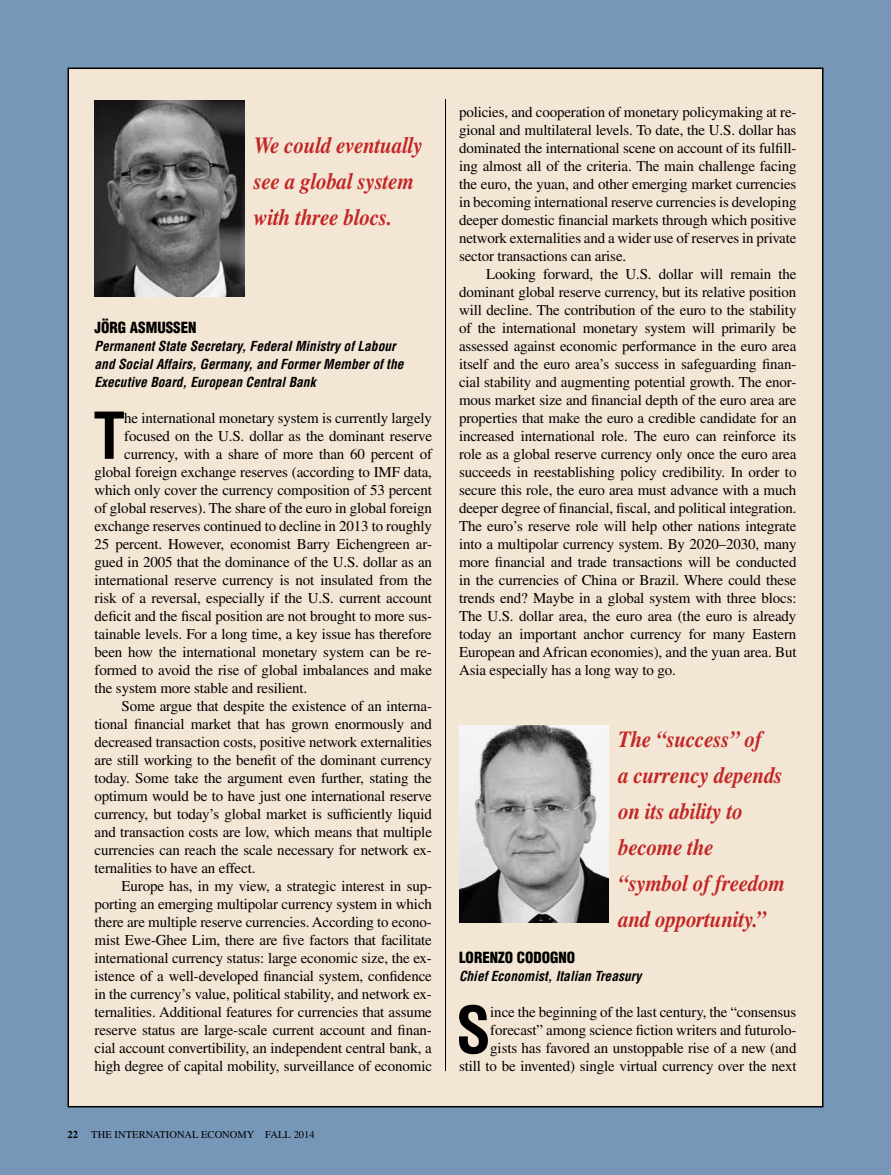
<style>
.page{position:relative;width:891px;height:1175px;background:#fff}
.page>*{position:absolute;margin:0;border:0;box-sizing:border-box;transform-origin:0 0}
.t1{font:700 condensed 63px "Helvetica LT Std";color:#000}
.t2{font:italic 700 23.1px/36px "Times LT Std";letter-spacing:-.01em;color:#c12624;scale:.91 1}
.t3{font:15px/18px "Times LT Std";letter-spacing:-.01em;color:#000;text-align:justify}
.t4{font:900 condensed 15px "Helvetica LT Std";color:#000}
.t5{font:italic 700 condensed 13.5px/18px "Helvetica LT Std";color:#000}
.t6{font:10.5px "Times LT Std";letter-spacing:.005em;color:#000}
.t7{font:700 10.5px "Times LT Std";color:#000}
</style>
<div class="page">
<div style="left:0;top:0;width:891px;height:1174px;background:#7797b9"></div>
<div style="left:68px;top:68px;width:755px;height:1038px;background:#f4e6d5"></div>
<hr style="left:445px;top:99px;width:1px;height:972px;background:#000">
<img style="left:94px;top:100px;width:150px;height:197px">
<img style="left:459px;top:726px;width:150px;height:196px">
<h2 class="t2" style="left:254px;top:127px;width:187px">We could eventually see a global system with three blocs.</h2>
<p class="t4" style="left:94px;top:318px;width:104px">JÖRG ASMUSSEN</p>
<p class="t5" style="left:94px;top:337px;width:311px">Permanent State Secretary, Federal Ministry of Labour and Social Affairs, Germany, and Former Member of the<br>Executive Board, European Central Bank</p>
<h1 class="t1" style="left:93px;top:396px;width:33px">T</h1>
<p class="t3" style="left:124px;top:409px;width:309px">he international monetary system is currently largely</p>
<p class="t3" style="left:124px;top:427px;width:309px">focused on the U.S. dollar as the dominant reserve</p>
<p class="t3" style="left:124px;top:445px;width:309px">currency, with a share of more than 60 percent of</p>
<p class="t3" style="left:95px;top:463px;width:339px">global foreign exchange reserves (according to IMF data,</p>
<p class="t3" style="left:95px;top:481px;width:339px">which only cover the currency composition of 53 percent</p>
<p class="t3" style="left:95px;top:499px;width:339px">of global reserves). The share of the euro in global foreign</p>
<p class="t3" style="left:95px;top:517px;width:339px">exchange reserves continued to decline in 2013 to roughly</p>
<p class="t3" style="left:95px;top:535px;width:339px">25 percent. However, economist Barry Eichengreen ar-</p>
<p class="t3" style="left:95px;top:553px;width:339px">gued in 2005 that the dominance of the U.S. dollar as an</p>
<p class="t3" style="left:95px;top:571px;width:339px">international reserve currency is not insulated from the</p>
<p class="t3" style="left:95px;top:589px;width:339px">risk of a reversal, especially if the U.S. current account</p>
<p class="t3" style="left:95px;top:607px;width:339px">deficit and the fiscal position are not brought to more sus-</p>
<p class="t3" style="left:95px;top:625px;width:339px">tainable levels. For a long time, a key issue has therefore</p>
<p class="t3" style="left:95px;top:643px;width:339px">been how the international monetary system can be re-</p>
<p class="t3" style="left:95px;top:661px;width:339px">formed to avoid the rise of global imbalances and make</p>
<p class="t3" style="left:95px;top:679px;width:214px">the system more stable and resilient.</p>
<p class="t3" style="left:122px;top:697px;width:312px">Some argue that despite the existence of an interna-</p>
<p class="t3" style="left:95px;top:715px;width:339px">tional financial market that has grown enormously and</p>
<p class="t3" style="left:95px;top:733px;width:339px">decreased transaction costs, positive network externalities</p>
<p class="t3" style="left:95px;top:751px;width:339px">are still working to the benefit of the dominant currency</p>
<p class="t3" style="left:95px;top:769px;width:339px">today. Some take the argument even further, stating the</p>
<p class="t3" style="left:95px;top:787px;width:339px">optimum would be to have just one international reserve</p>
<p class="t3" style="left:95px;top:805px;width:339px">currency, but today’s global market is sufficiently liquid</p>
<p class="t3" style="left:95px;top:823px;width:339px">and transaction costs are low, which means that multiple</p>
<p class="t3" style="left:95px;top:841px;width:339px">currencies can reach the scale necessary for network ex-</p>
<p class="t3" style="left:95px;top:859px;width:162px">ternalities to have an effect.</p>
<p class="t3" style="left:122px;top:877px;width:312px">Europe has, in my view, a strategic interest in sup-</p>
<p class="t3" style="left:95px;top:895px;width:339px">porting an emerging multipolar currency system in which</p>
<p class="t3" style="left:95px;top:913px;width:339px">there are multiple reserve currencies. According to econo-</p>
<p class="t3" style="left:95px;top:931px;width:339px">mist Ewe-Ghee Lim, there are five factors that facilitate</p>
<p class="t3" style="left:95px;top:949px;width:339px">international currency status: large economic size, the ex-</p>
<p class="t3" style="left:95px;top:967px;width:339px">istence of a well-developed financial system, confidence</p>
<p class="t3" style="left:95px;top:985px;width:339px">in the currency’s value, political stability, and network ex-</p>
<p class="t3" style="left:95px;top:1003px;width:339px">ternalities. Additional features for currencies that assume</p>
<p class="t3" style="left:95px;top:1021px;width:339px">reserve status are large-scale current account and finan-</p>
<p class="t3" style="left:95px;top:1039px;width:339px">cial account convertibility, an independent central bank, a</p>
<p class="t3" style="left:95px;top:1057px;width:339px">high degree of capital mobility, surveillance of economic</p>
<p class="t7" style="left:68px;top:1128px;width:12px">22</p>
<p class="t6" style="left:91px;top:1128px;width:225px">The International Economy Fall 2014</p>
<p class="t3" style="left:459px;top:103px;width:339px">policies, and cooperation of monetary policymaking at re&shy;gional and multilateral levels. To date, the U.S. dollar has dominated the international scene on account of its fulfill&shy;ing almost all of the criteria. The main challenge facing the euro, the yuan, and other emerging market currencies in becoming international reserve currencies is developing deeper domestic financial markets through which positive network externalities and a wider use of reserves in private sector transactions can arise.</p>
<p class="t3" style="left:459px;top:265px;width:339px;text-indent:27px">Looking forward, the U.S. dollar will remain the dominant global reserve currency, but its relative position will decline. The contribution of the euro to the stability of the international monetary system will primarily be assessed against economic performance in the euro area itself and the euro area’s success in safeguarding finan&shy;cial stability and augmenting potential growth. The enor&shy;mous market size and financial depth of the euro area are properties that make the euro a credible candidate for an increased international role. The euro can reinforce its role as a global reserve currency only once the euro area succeeds in reestablishing policy credibility. In order to secure this role, the euro area must advance with a much deeper degree of financial, fiscal, and political integration.<br>The euro’s reserve role will help other nations integrate into a multipolar currency system. By 2020–2030, many more financial and trade transactions will be conducted in the currencies of China or Brazil. Where could these trends end? Maybe in a global system with three blocs:<br>The U.S. dollar area, the euro area (the euro is already today an important anchor currency for many Eastern European and African economies), and the yuan area. But Asia especially has a long way to go.</p>
<h2 class="t2" style="left:618px;top:721px;width:185px">The “success” of<br>a currency depends on its ability to become the “symbol of freedom and opportunity.”</h2>
<p class="t4" style="left:459px;top:948px;width:118px">LORENZO CODOGNO</p>
<p class="t5" style="left:459px;top:967px;width:184px">Chief Economist, Italian Treasury</p>
<h1 class="t1" style="left:456px;top:990px;width:37px">S</h1>
<p class="t3" style="left:459px;top:1003px;width:339px;text-align:right">ince the beginning of the last century, the “consensus forecast” among science fiction writers and futurolo-<br>gists has favored an unstoppable rise of a new (and<br>still to be invented) single virtual currency over the next</p>
</div>
